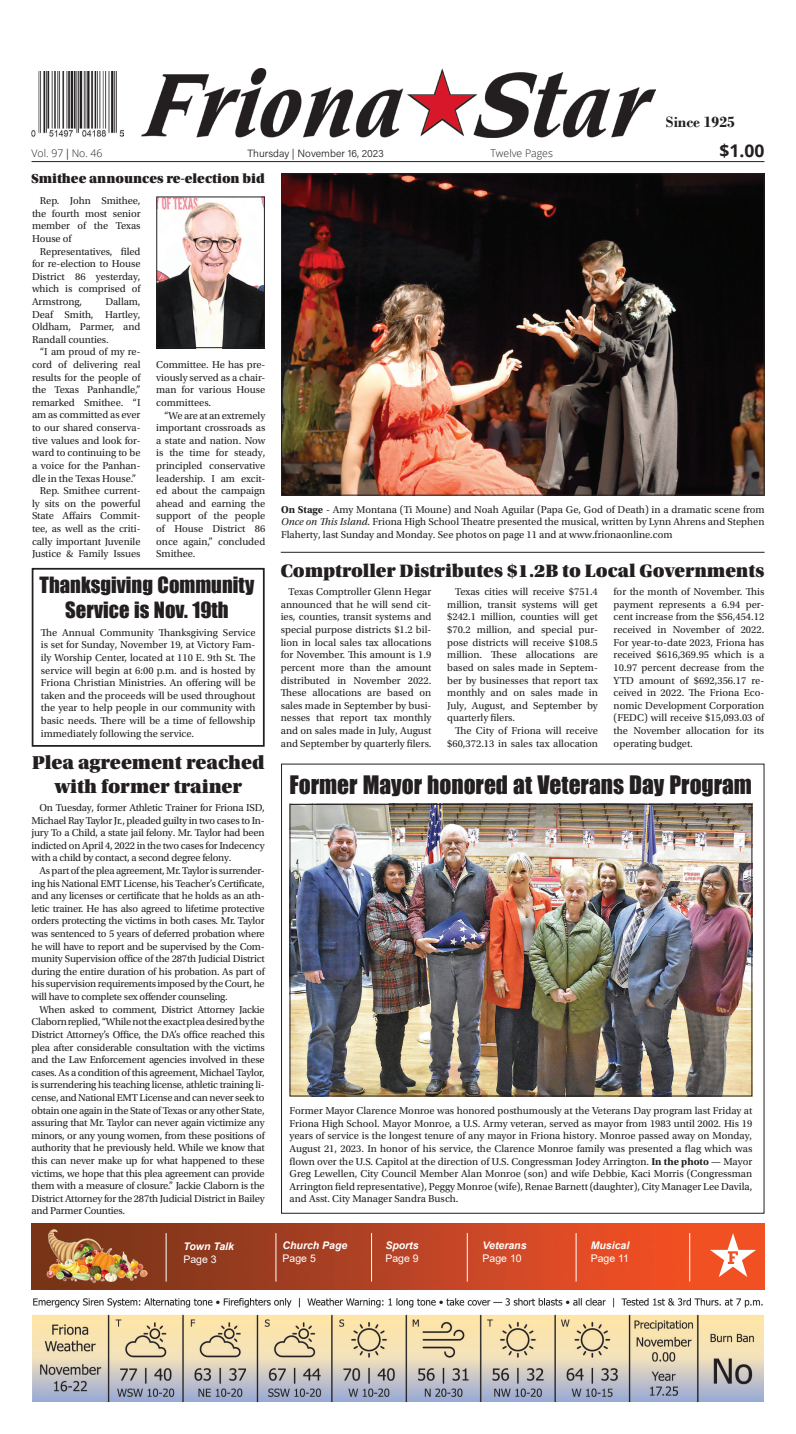
<style>
.page{position:relative;width:796px;height:1434px;background:#fff}
.page>*{position:absolute;margin:0;border:0;box-sizing:border-box;transform-origin:0 0}
.t1{font:23.36px "Impact";color:#231f20}
.t2{font:20.56px/24.7px "Impact";color:#231f20;text-align:center}
.t3{font:19.69px/23.5px "Utopia Std Black Headline";color:#231f20;text-align:center}
.t4{font:18.99px "Utopia Std Black Headline";color:#231f20}
.t5{font:700 17.5px "Open Sans";color:#231f20}
.t6{font:700 15.75px "Bodoni";color:#231f20}
.t7{font:13.74px "Utopia Std Black Headline";color:#231f20}
.t8{font:10.5px/12.6px "Utopia Std";letter-spacing:-.005em;color:#231f20;text-align:justify}
.t9{font:italic 700 10.5px "Arial";color:#fff}
.t10{font:10.5px "Arial";color:#fff}
.t11{font:300 10.5px "Acumin Pro";color:#231f20}
.t12{font:300 10.5px "Open Sans";color:#231f20}
.s1{font-family:"Acumin Pro"}
.s2{font-weight:700}
.s3{font-style:italic}
</style>
<div class="page">
<img style="left:32px;top:1223px;width:732px;height:65px">
<img style="left:141px;top:69px;width:513px;height:69px">
<hr style="left:32px;top:161px;width:732px;height:1px;background:#231f20">
<img style="left:31px;top:72px;width:93px;height:65px">
<img style="left:33px;top:1298px;width:730px;height:103px">
<hr style="left:275px;top:1232px;width:1px;height:49px;background:#fff">
<hr style="left:166px;top:1232px;width:1px;height:49px;background:#fff">
<hr style="left:371px;top:1232px;width:1px;height:49px;background:#fff">
<hr style="left:466px;top:1232px;width:1px;height:49px;background:#fff">
<hr style="left:575px;top:1232px;width:1px;height:49px;background:#fff">
<hr style="left:689px;top:1232px;width:1px;height:49px;background:#fff">
<svg style="left:709px;top:1232px;width:47px;height:44px"></svg>
<img style="left:46px;top:1227px;width:102px;height:57px">
<img style="left:158px;top:198px;width:105px;height:148px">
<div style="left:156px;top:196px;width:109px;height:152px;border:1px solid #231f20"></div>
<img style="left:291px;top:806px;width:459px;height:288px">
<div style="left:289px;top:804px;width:463px;height:292px;border:1px solid #231f20"></div>
<img style="left:283px;top:175px;width:479px;height:318px">
<div style="left:281px;top:173px;width:483px;height:322px;border:1px solid #231f20"></div>
<div style="left:32px;top:568px;width:232px;height:178px;border:2px solid #231f20"></div>
<hr style="left:281px;top:552px;width:483px;height:1px;background:#231f20">
<h3 class="t6" style="left:665px;top:112px;width:70px">Since 1925</h3>
<p class="t12" style="left:32px;top:146px;width:73px">Vol. 97 <span class="s1">|</span> No. 46</p>
<p class="t11" style="left:247px;top:146px;width:138px">Thursday | November 16, 2023</p>
<p class="t12" style="left:490px;top:146px;width:64px">Twelve Pages</p>
<h3 class="t5" style="left:719px;top:138px;width:46px">$1.00</h3>
<h3 class="t7" style="left:32px;top:172px;width:235px">Smithee announces re-election bid</h3>
<p class="t8" style="left:32px;top:195px;width:110px;text-indent:8px">Rep. John Smithee, the fourth most senior member of the Texas House of</p>
<p class="t8" style="left:32px;top:245px;width:110px;text-indent:8px">Representatives, filed for re-election to House District 86 yesterday, which is comprised of Armstrong,</p>
<p class="t8" style="left:32px;top:295px;width:110px;text-indent:73px">Dallam, Deaf Smith, Hartley, Oldham, Parmer, and Randall counties.</p>
<p class="t8" style="left:40px;top:346px;width:102px">“I am proud of my re-</p>
<p class="t8" style="left:32px;top:358px;width:110px">cord of delivering real</p>
<p class="t8" style="left:32px;top:371px;width:110px">results for the people of</p>
<p class="t8" style="left:32px;top:384px;width:110px">the Texas Panhandle,”</p>
<p class="t8" style="left:32px;top:396px;width:110px">remarked Smithee. “I</p>
<p class="t8" style="left:32px;top:409px;width:110px">am as committed as ever</p>
<p class="t8" style="left:32px;top:421px;width:110px">to our shared conserva-</p>
<p class="t8" style="left:32px;top:434px;width:110px">tive values and look for-</p>
<p class="t8" style="left:32px;top:447px;width:110px">ward to continuing to be</p>
<p class="t8" style="left:32px;top:459px;width:110px">a voice for the Panhan-</p>
<p class="t8" style="left:32px;top:472px;width:106px">dle in the Texas House.”</p>
<p class="t8" style="left:40px;top:484px;width:102px">Rep. Smithee current-</p>
<p class="t8" style="left:32px;top:497px;width:110px">ly sits on the powerful</p>
<p class="t8" style="left:32px;top:510px;width:110px">State Affairs Commit-</p>
<p class="t8" style="left:32px;top:522px;width:110px">tee, as well as the criti-</p>
<p class="t8" style="left:32px;top:535px;width:110px">cally important Juvenile</p>
<p class="t8" style="left:32px;top:547px;width:110px">Justice &amp; Family Issues</p>
<p class="t8" style="left:156px;top:358px;width:110px">Committee. He has pre&shy;viously served as a chair&shy;man for various House committees.</p>
<p class="t8" style="left:156px;top:409px;width:110px;text-indent:8px">“We are at an extremely important crossroads as a state and nation. Now is the time for steady, principled conservative leadership. I am excit&shy;ed about the campaign ahead and earning the support of the people of House District 86 once again,” concluded Smithee.</p>
<h2 class="t2" style="left:40px;top:572px;width:216px">Thanksgiving Community<br>Service is Nov. 19th</h2>
<p class="t8" style="left:41px;top:626px;width:216px">The Annual Community Thanksgiving Service is set for Sunday, November 19, at Victory Fam&shy;ily Worship Center, located at 110 E. 9th St. The service will begin at 6:00 p.m. and is hosted by Friona Christian Ministries. An offering will be taken and the proceeds will be used throughout the year to help people in our community with basic needs. There will be a time of fellowship immediately following the service.</p>
<h3 class="t3" style="left:32px;top:751px;width:234px">Plea agreement reached with former trainer</h3>
<p class="t8" style="left:32px;top:801px;width:235px;text-indent:8px">On Tuesday, former Athletic Trainer for Friona ISD, Michael Ray Taylor Jr., pleaded guilty in two cases to In&shy;jury To a Child, a state jail felony. Mr. Taylor had been indicted on April 4, 2022 in the two cases for Indecency with a child by contact, a second degree felony.</p>
<p class="t8" style="left:32px;top:864px;width:234px;text-indent:8px">As part of the plea agreement, Mr. Taylor is surrender&shy;ing his National EMT License, his Teacher’s Certificate, and any licenses or certificate that he holds as an ath&shy;letic trainer. He has also agreed to lifetime protective orders protecting the victims in both cases. Mr. Taylor was sentenced to 5 years of deferred probation where he will have to report and be supervised by the Com&shy;munity Supervision office of the 287th Judicial District during the entire duration of his probation. As part of his supervision requirements imposed by the Court, he will have to complete sex offender counseling.</p>
<p class="t8" style="left:32px;top:1003px;width:235px;text-indent:8px">When asked to comment, District Attorney Jackie Claborn replied, “While not the exact plea desired by the District Attorney’s Office, the DA’s office reached this plea after considerable consultation with the victims and the Law Enforcement agencies involved in these cases. As a condition of this agreement, Michael Taylor, is surrendering his teaching license, athletic training li&shy;cense, and National EMT License and can never seek to obtain one again in the State of Texas or any other State, assuring that Mr. Taylor can never again victimize any minors, or any young women, from these positions of authority that he previously held. While we know that this can never make up for what happened to these victims, we hope that this plea agreement can provide them with a measure of closure.” Jackie Claborn is the District Attorney for the 287th Judicial District in Bailey and Parmer Counties.</p>
<p class="t9" style="left:183px;top:1239px;width:52px">Town Talk</p>
<p class="t10" style="left:183px;top:1251px;width:35px">Page 3</p>
<p class="t8" style="left:281px;top:503px;width:485px"><span class="s2">On Stage</span> - Amy Montana (Ti Moune) and Noah Aguilar (Papa Ge, God of Death) in a dramatic scene from <span class="s3">Once on This Island</span>. Friona High School Theatre presented the musical, written by Lynn Ahrens and Stephen Flaherty, last Sunday and Monday. See photos on page 11 and at www.frionaonline.com</p>
<h3 class="t4" style="left:281px;top:560px;width:485px">Comptroller Distributes $1.2B to Local Governments</h3>
<p class="t8" style="left:281px;top:585px;width:152px;text-indent:8px">Texas Comptroller Glenn Hegar announced that he will send cit&shy;ies, counties, transit systems and special purpose districts $1.2 bil&shy;lion in local sales tax allocations for November. This amount is 1.9 percent more than the amount distributed in November 2022.<br>These allocations are based on sales made in September by busi&shy;nesses that report tax monthly and on sales made in July, August and September by quarterly filers.</p>
<p class="t8" style="left:447px;top:585px;width:152px;text-indent:8px">Texas cities will receive $751.4 million, transit systems will get $242.1 million, counties will get $70.2 million, and special pur&shy;pose districts will receive $108.5 million. These allocations are based on sales made in Septem&shy;ber by businesses that report tax monthly and on sales made in July, August, and September by quarterly filers.</p>
<p class="t8" style="left:613px;top:585px;width:152px">for the month of November. This payment represents a 6.94 per&shy;cent increase from the $56,454.12 received in November of 2022.<br>For year-to-date 2023, Friona has received $616,369.95 which is a 10.97 percent decrease from the YTD amount of $692,356.17 re&shy;ceived in 2022. The Friona Eco&shy;nomic Development Corporation (FEDC) will receive $15,093.03 of the November allocation for its operating budget.</p>
<p class="t8" style="left:447px;top:724px;width:152px;text-align:right">The City of Friona will receive $60,372.13 in sales tax allocation</p>
<h1 class="t1" style="left:289px;top:766px;width:464px">Former Mayor honored at Veterans Day Program</h1>
<p class="t8" style="left:289px;top:1104px;width:464px">Former Mayor Clarence Monroe was honored posthumously at the Veterans Day program last Friday at Friona High School. Mayor Monroe, a U.S. Army veteran, served as mayor from 1983 until 2002. His 19 years of service is the longest tenure of any mayor in Friona history. Monroe passed away on Monday, August 21, 2023. In honor of his service, the Clarence Monroe family was presented a flag which was flown over the U.S. Capitol at the direction of U.S. Congressman Jodey Arrington. <span class="s2">In the photo</span> — Mayor Greg Lewellen, City Council Member Alan Monroe (son) and wife Debbie, Kaci Morris (Congressman Arrington field representative), Peggy Monroe (wife), Renae Barnett (daughter), City Manager Lee Davila, and Asst. City Manager Sandra Busch.</p>
<p class="t9" style="left:282px;top:1238px;width:66px">Church Page</p>
<p class="t10" style="left:282px;top:1250px;width:35px">Page 5</p>
<p class="t9" style="left:385px;top:1238px;width:35px">Sports</p>
<p class="t10" style="left:385px;top:1250px;width:35px">Page 9</p>
<p class="t9" style="left:482px;top:1238px;width:45px">Veterans</p>
<p class="t10" style="left:482px;top:1250px;width:41px">Page 10</p>
<p class="t9" style="left:590px;top:1238px;width:40px">Musical</p>
<p class="t10" style="left:590px;top:1250px;width:40px">Page 11</p>
</div>
